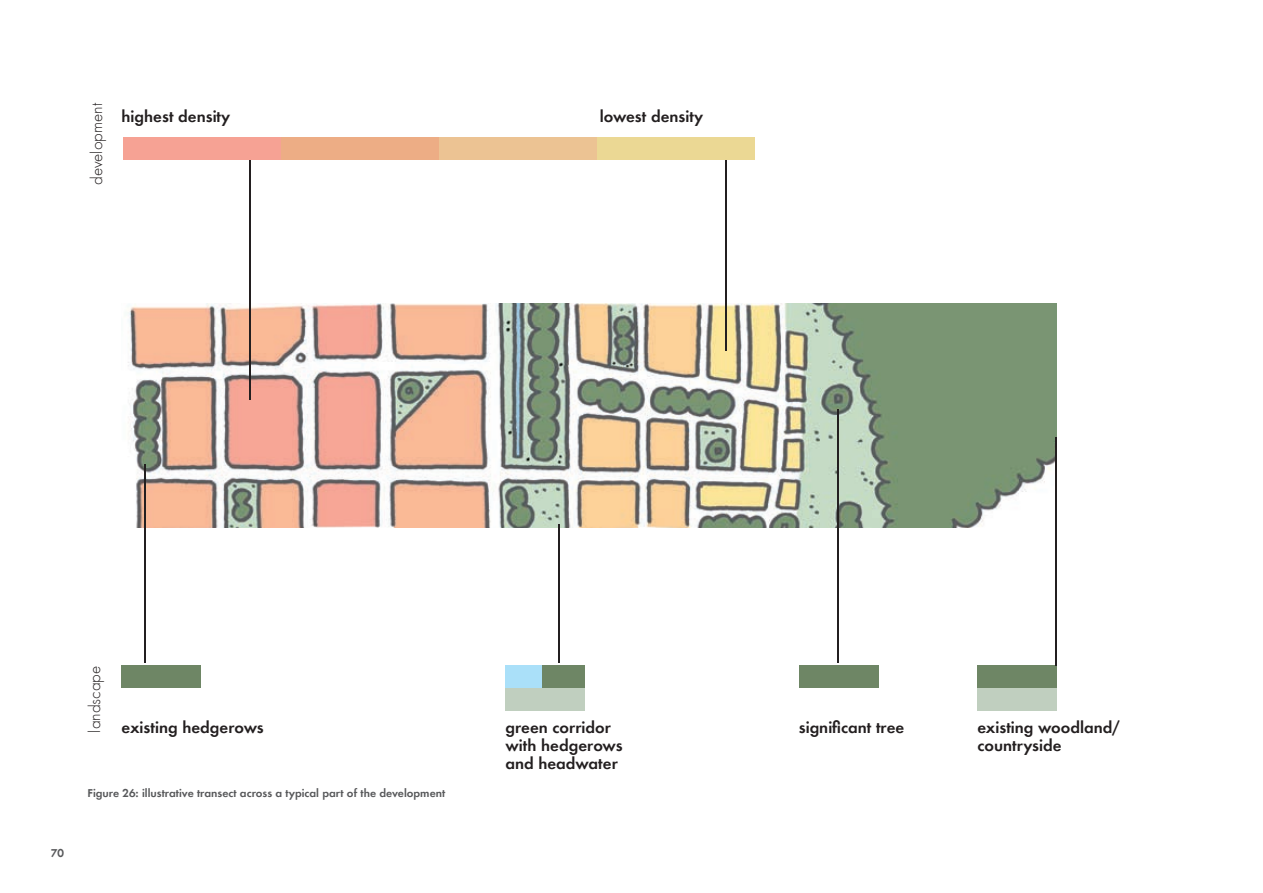
<style>
.page{position:relative;width:1263px;height:893px;background:#fff}
.page>*{position:absolute;margin:0;border:0;box-sizing:border-box;transform-origin:0 0}
.t1{font:700 15px/18px "Allies Morrison Futura ND";color:#231f20}
.t2{font:15px "Allies Morrison Futura ND";color:#231f20}
.t3{font:700 10.5px "Allies Morrison Futura ND";color:#57585a}
</style>
<div class="page">
<img style="left:128px;top:303px;width:929px;height:224px">
<div style="left:281px;top:137px;width:158px;height:23px;background:#edad85"></div>
<div style="left:439px;top:137px;width:158px;height:23px;background:#ecc393"></div>
<div style="left:123px;top:137px;width:158px;height:23px;background:#f6a294"></div>
<div style="left:597px;top:137px;width:158px;height:23px;background:#ebd894"></div>
<div style="left:505px;top:665px;width:37px;height:23px;background:#aae0f9"></div>
<div style="left:542px;top:665px;width:43px;height:23px;background:#6e8665"></div>
<div style="left:505px;top:688px;width:80px;height:23px;background:#c0cfbf"></div>
<div style="left:977px;top:665px;width:80px;height:23px;background:#6e8665"></div>
<div style="left:977px;top:688px;width:80px;height:23px;background:#c0cfbf"></div>
<hr style="left:1055px;top:437px;width:2px;height:228px;background:#231f20">
<hr style="left:558px;top:524px;width:1px;height:138px;background:#231f20">
<hr style="left:249px;top:160px;width:1px;height:239px;background:#231f20">
<hr style="left:725px;top:160px;width:1px;height:190px;background:#231f20">
<hr style="left:144px;top:464px;width:1px;height:198px;background:#231f20">
<div style="left:122px;top:665px;width:79px;height:23px;background:#6e8665"></div>
<hr style="left:837px;top:409px;width:1px;height:253px;background:#231f20">
<div style="left:799px;top:665px;width:79px;height:23px;background:#6e8665"></div>
<p class="t2" style="left:88px;top:185px;width:83px;rotate:-90deg">development</p>
<p class="t1" style="left:122px;top:108px;width:110px">highest density</p>
<p class="t1" style="left:600px;top:108px;width:105px">lowest density</p>
<p class="t3" style="left:51px;top:846px;width:14px">70</p>
<p class="t2" style="left:86px;top:733px;width:68px;rotate:-90deg">landscape</p>
<p class="t1" style="left:122px;top:719px;width:144px">existing hedgerows</p>
<p class="t1" style="left:799px;top:719px;width:107px">significant tree</p>
<p class="t1" style="left:505px;top:719px;width:119px">green corridor with hedgerows and headwater</p>
<p class="t1" style="left:977px;top:719px;width:144px">existing woodland/ countryside</p>
<p class="t3" style="left:88px;top:786px;width:359px">Figure 26: illustrative transect across a typical part of the development</p>
</div>
